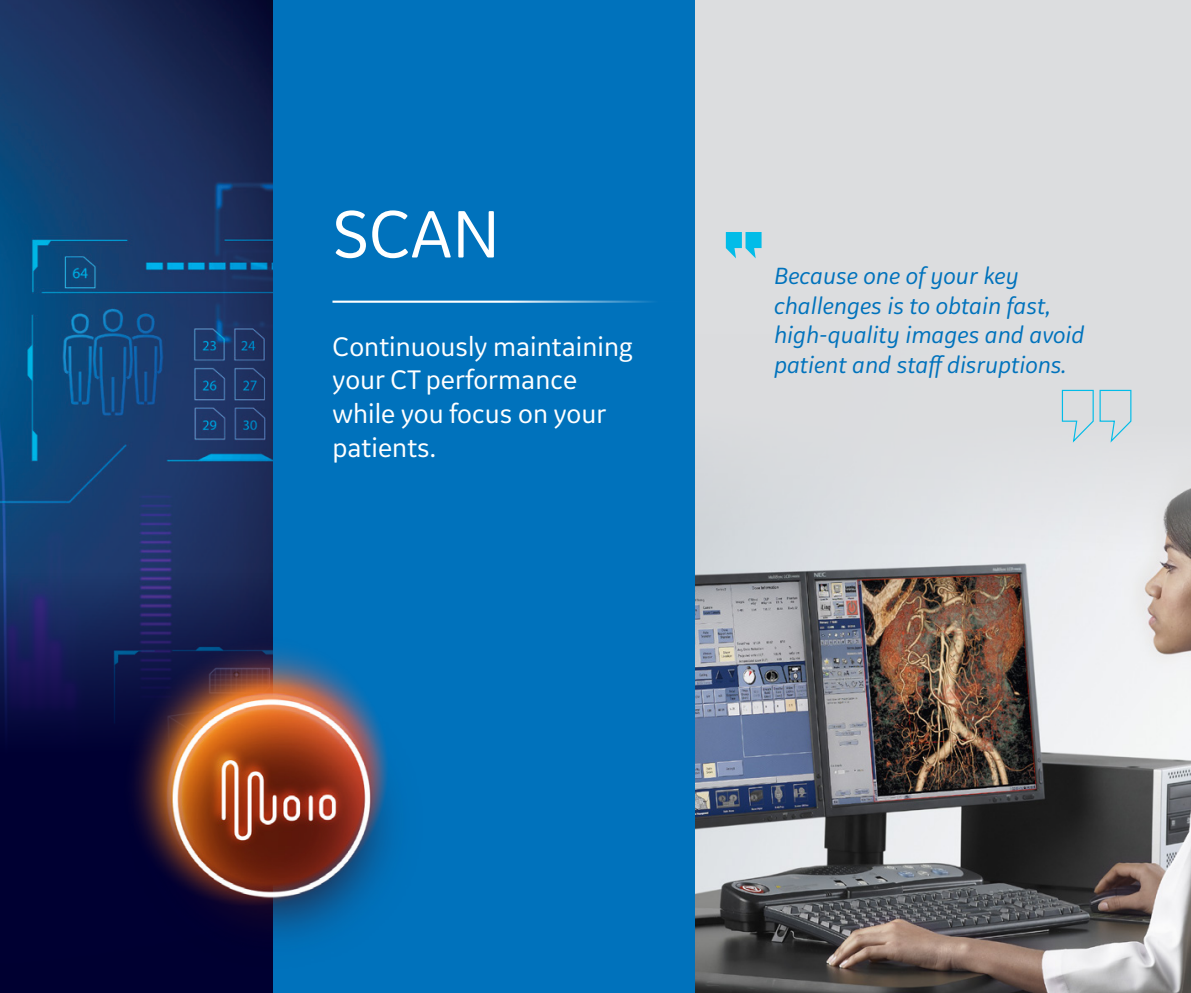
<style>
.page{position:relative;width:1191px;height:993px;background:#fff}
.page>*{position:absolute;margin:0;border:0;box-sizing:border-box;transform-origin:0 0}
.t1{font:70px "GE Inspira Sans";color:#fff}
.t2{font:28px/33.6px "GE Inspira Sans";color:#fff}
.t3{font:italic 24.5px/29.4px "GE Inspira Sans";color:#0072bc}
</style>
<div class="page">
<div style="left:694px;top:0;width:497px;height:992px;background:#dcdddf"></div>
<img style="left:694px;top:334px;width:497px;height:658px">
<div style="left:273px;top:0;width:421px;height:992px;background:#0072bc"></div>
<img style="left:0;top:0;width:273px;height:992px">
<img style="left:124px;top:637px;width:269px;height:330px">
<hr style="left:332px;top:300px;width:355px;height:2px;background:#fff">
<svg style="left:1061px;top:389px;width:71px;height:55px"></svg>
<svg style="left:726px;top:232px;width:35px;height:26px"></svg>
<p class="t1" style="left:332px;top:191px;width:169px">SCAN</p>
<p class="t2" style="left:332px;top:329px;width:302px">Continuously maintaining your CT performance while you focus on your patients.</p>
<p class="t3" style="left:774px;top:261px;width:312px">Because one of your key challenges is to obtain fast, high-quality images and avoid patient and staff disruptions.</p>
</div>
